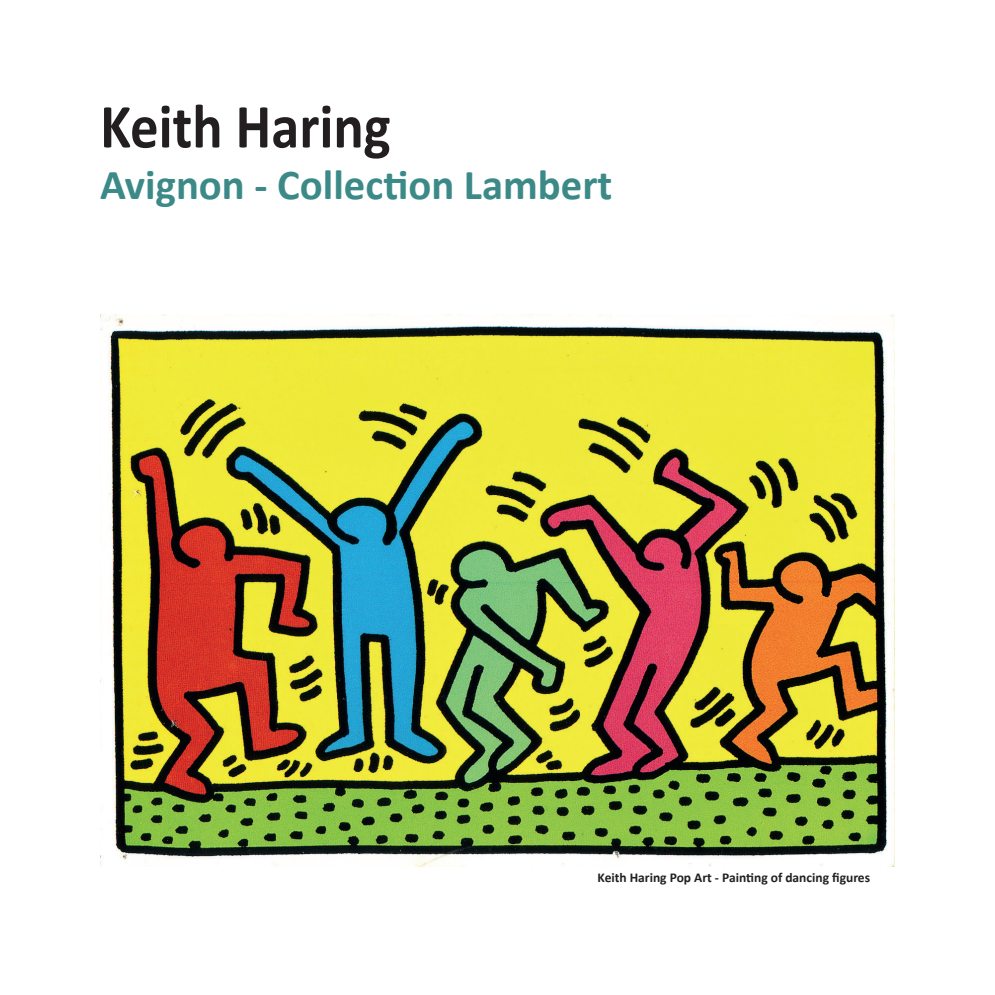
<style>
.page{position:relative;width:995px;height:995px;background:#fff}
.page>*{position:absolute;margin:0;border:0;box-sizing:border-box;transform-origin:0 0}
.t1{font:700 63px "Calibri";color:#231f20;scale:.9 1}
.t2{font:700 42.75px "Calibri";color:#3c8a88}
.t3{font:700 13.5px "Calibri";color:#231f20}
</style>
<div class="page">
<img style="left:100px;top:314px;width:795px;height:553px">
<h1 class="t1" style="left:100px;top:86px;width:324px">Keith Haring</h1>
<h2 class="t2" style="left:100px;top:157px;width:514px">Avignon - Collection Lambert</h2>
<p class="t3" style="left:598px;top:869px;width:274px">Keith Haring Pop Art - Painting of dancing figures</p>
</div>
